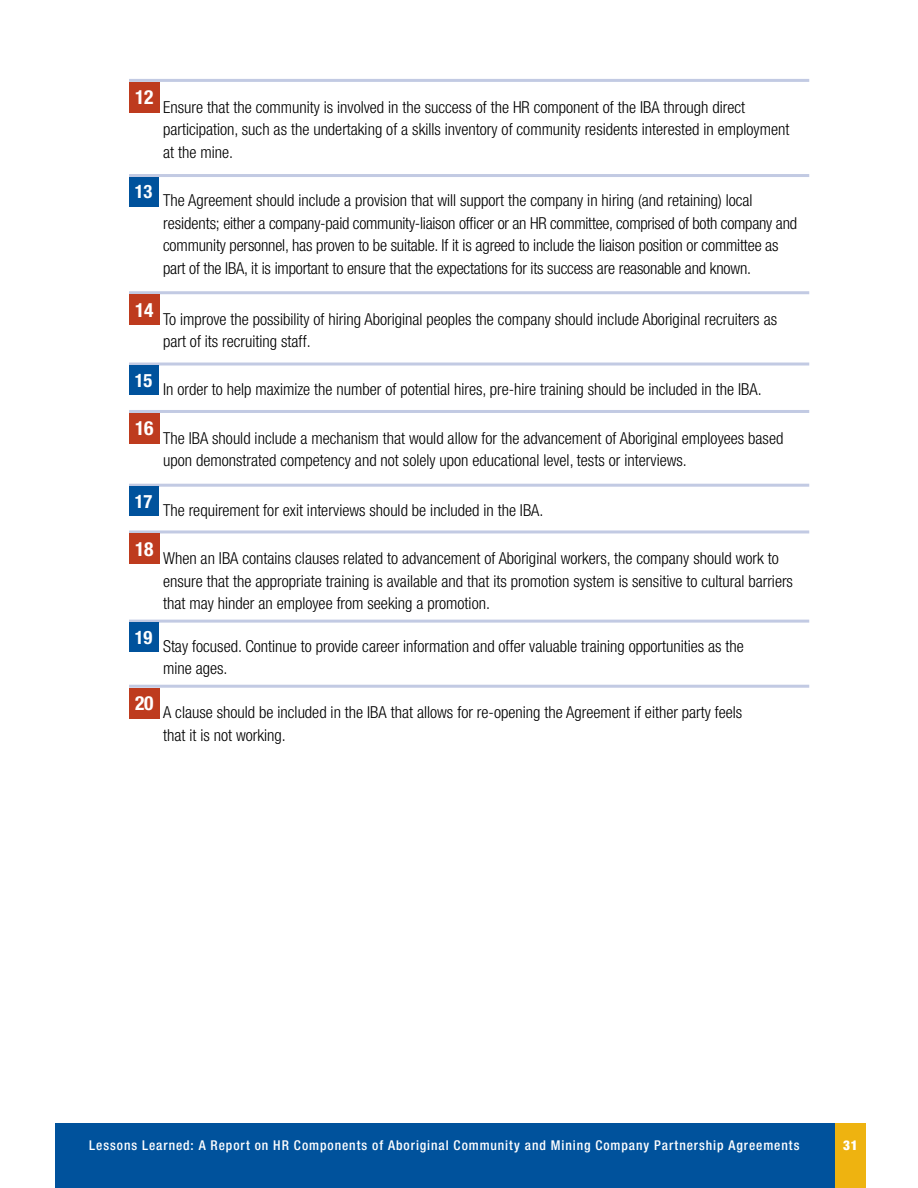
<style>
.page{position:relative;width:918px;height:1188px;background:#fff}
.page>*{position:absolute;margin:0;border:0;box-sizing:border-box;transform-origin:0 0}
.t1{font:300 condensed 16.5px/22.5px "Helvetica Neue LT Pro";color:#000}
.t2{font:500 condensed 13.5px "Helvetica Neue LT Pro";letter-spacing:.07em;color:#fff}
.t3{font:900 condensed 13.5px "Helvetica Neue LT Pro";color:#fff}
</style>
<div class="page">
<div style="left:56px;top:1123px;width:799px;height:65px;background:#00529c"></div>
<div style="left:835px;top:1123px;width:31px;height:65px;background:#eeb310"></div>
<hr style="left:129px;top:79px;width:680px;height:3px;background:#c2cae3">
<hr style="left:129px;top:174px;width:680px;height:3px;background:#c2cae3">
<hr style="left:129px;top:291px;width:680px;height:3px;background:#c2cae3">
<hr style="left:129px;top:363px;width:680px;height:3px;background:#c2cae3">
<hr style="left:129px;top:410px;width:680px;height:3px;background:#c2cae3">
<hr style="left:129px;top:484px;width:680px;height:3px;background:#c2cae3">
<hr style="left:129px;top:530px;width:680px;height:3px;background:#c2cae3">
<hr style="left:129px;top:620px;width:680px;height:3px;background:#c2cae3">
<hr style="left:129px;top:685px;width:680px;height:3px;background:#c2cae3">
<div style="left:129px;top:82px;width:31px;height:31px;background:#be3b1e"></div>
<div style="left:129px;top:177px;width:29px;height:29px;background:#00529c"></div>
<div style="left:129px;top:294px;width:31px;height:31px;background:#be3b1e"></div>
<div style="left:129px;top:366px;width:29px;height:29px;background:#00529c"></div>
<div style="left:129px;top:413px;width:31px;height:31px;background:#be3b1e"></div>
<div style="left:129px;top:487px;width:29px;height:29px;background:#00529c"></div>
<div style="left:129px;top:533px;width:31px;height:31px;background:#be3b1e"></div>
<div style="left:129px;top:623px;width:29px;height:29px;background:#00529c"></div>
<div style="left:129px;top:688px;width:31px;height:30px;background:#be3b1e"></div>
<p class="t1" style="left:163px;top:95px;width:628px;text-indent:-28px"><sup>12</sup> Ensure that the community is involved in the success of the HR component of the IBA through direct participation, such as the undertaking of a skills inventory of community residents interested in employment at the mine.</p>
<p class="t1" style="left:163px;top:189px;width:636px;text-indent:-28px"><sup>13</sup> The Agreement should include a provision that will support the company in hiring (and retaining) local residents; either a company-paid community-liaison officer or an HR committee, comprised of both company and community personnel, has proven to be suitable. If it is agreed to include the liaison position or committee as part of the IBA, it is important to ensure that the expectations for its success are reasonable and known.</p>
<p class="t1" style="left:163px;top:308px;width:616px;text-indent:-28px"><sup>14</sup> To improve the possibility of hiring Aboriginal peoples the company should include Aboriginal recruiters as part of its recruiting staff.</p>
<p class="t1" style="left:135px;top:377px;width:628px"><sup>15</sup> In order to help maximize the number of potential hires, pre-hire training should be included in the IBA.</p>
<p class="t1" style="left:163px;top:426px;width:622px;text-indent:-28px"><sup>16</sup> The IBA should include a mechanism that would allow for the advancement of Aboriginal employees based upon demonstrated competency and not solely upon educational level, tests or interviews.</p>
<p class="t1" style="left:135px;top:499px;width:410px"><sup>17</sup> The requirement for exit interviews should be included in the IBA.</p>
<p class="t1" style="left:163px;top:547px;width:631px;text-indent:-28px"><sup>18</sup> When an IBA contains clauses related to advancement of Aboriginal workers, the company should work to ensure that the appropriate training is available and that its promotion system is sensitive to cultural barriers that may hinder an employee from seeking a promotion.</p>
<p class="t1" style="left:163px;top:635px;width:582px;text-indent:-28px"><sup>19</sup> Stay focused. Continue to provide career information and offer valuable training opportunities as the mine ages.</p>
<p class="t1" style="left:163px;top:701px;width:581px;text-indent:-28px"><sup>20</sup> A clause should be included in the IBA that allows for re-opening the Agreement if either party feels that it is not working.</p>
<p class="t2" style="left:89px;top:1138px;width:712px">Lessons Learned: A Report on HR Components of Aboriginal Community and Mining Company Partnership Agreements</p>
<p class="t3" style="left:843px;top:1138px;width:16px">31</p>
</div>
